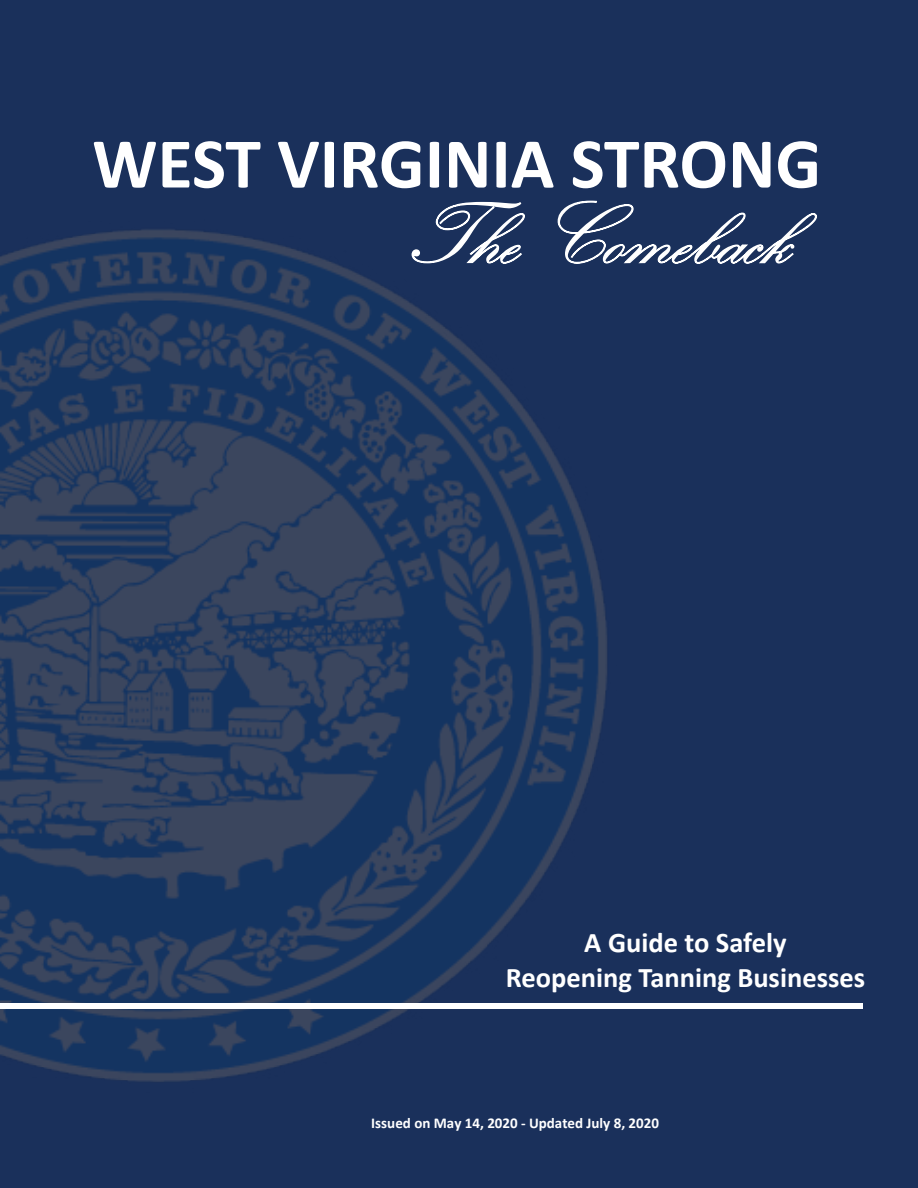
<style>
.page{position:relative;width:918px;height:1188px;background:#1a305b}
.page>*{position:absolute;margin:0;border:0;box-sizing:border-box;transform-origin:0 0}
.t1{font:90px "Kunstler Script";color:#fff}
.t2{font:700 72px "Calibri";color:#fff}
.t3{font:700 28.5px/34.2px "Calibri";color:#fff;text-align:center}
.t4{font:700 15px "Calibri";color:#fff}
</style>
<div class="page">
<svg style="left:722px;top:212px;width:95px;height:52px"></svg>
<img style="left:0;top:200px;width:722px;height:882px">
<div style="left:0;top:1003px;width:863px;height:6px;background:#fff"></div>
<h2 class="t2" style="left:92px;top:113px;width:731px">WEST VIRGINIA STRONG</h2>
<h1 class="t1" style="left:408px;top:188px;width:384px">The Comeback</h1>
<p class="t3" style="left:506px;top:925px;width:361px">A Guide to Safely<br>Reopening Tanning Businesses</p>
<p class="t4" style="left:371px;top:1112px;width:289px">Issued on May 14, 2020 - Updated July 8, 2020</p>
</div>
